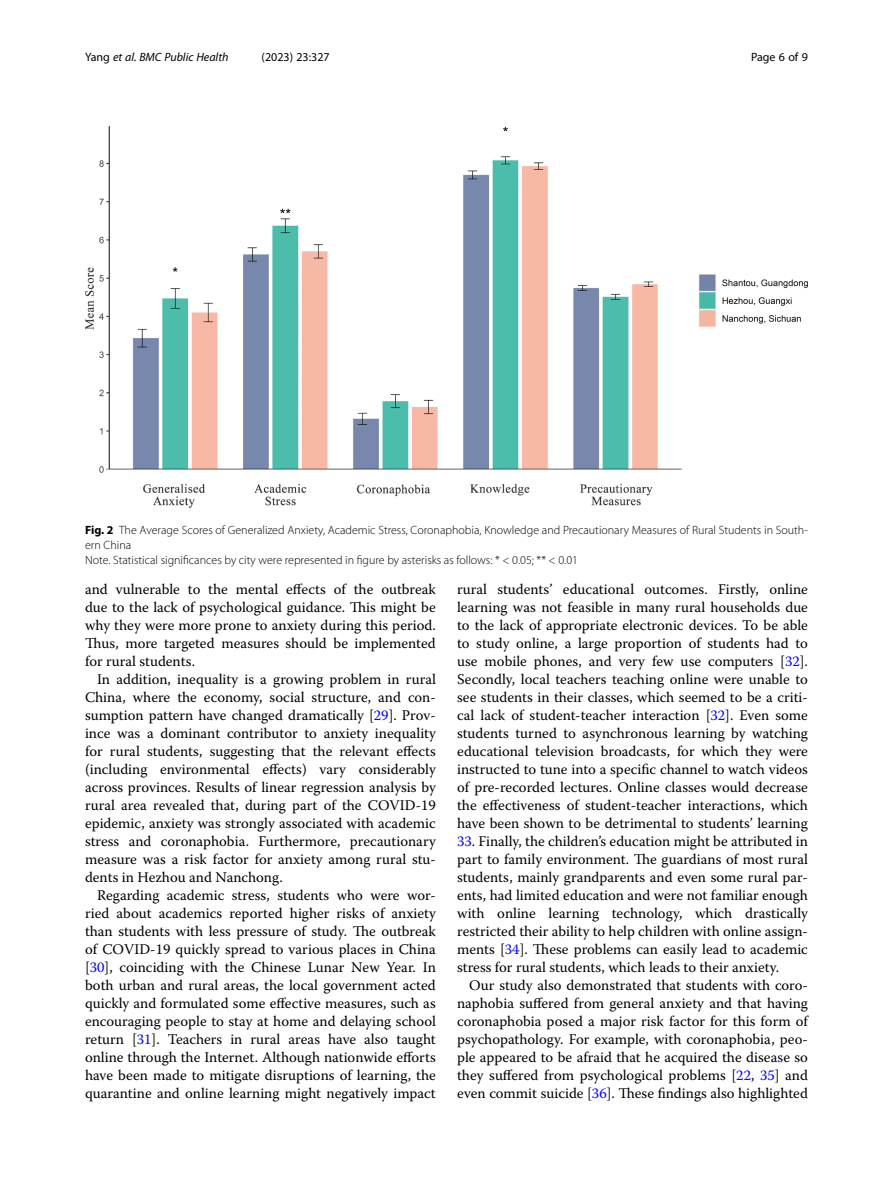
<style>
.page{position:relative;width:893px;height:1191px;background:#fff}
.page>*{position:absolute;margin:0;border:0;box-sizing:border-box;transform-origin:0 0}
.Body_Text_Indent{font:14.7px/18px "Warnock Pro";color:#000;text-align:justify}
.Body_Text{font:14.7px/18px "Warnock Pro";color:#000;text-align:justify}
.Figure_Caption{font:300 12px/15px "Myriad Pro";color:#000}
.t1{font:italic 12px "Myriad Pro";color:#000}
.t2{font:12px "Myriad Pro";color:#000}
.s1{font-style:normal}
.s2{font-weight:700}
.s3{color:#00f}
</style>
<div class="page">
<img style="left:85px;top:126px;width:723px;height:381px">
<p class="t1" style="left:85px;top:50px;width:145px"><span class="s1">Yang</span> et al. BMC Public Health</p>
<p class="t2" style="left:262px;top:50px;width:70px">(2023) 23:327</p>
<p class="t2" style="left:751px;top:50px;width:58px">Page 6 of 9</p>
<p class="Figure_Caption" style="left:85px;top:523px;width:724px"><span class="s2">Fig. 2</span> The Average Scores of Generalized Anxiety, Academic Stress, Coronaphobia, Knowledge and Precautionary Measures of Rural Students in South&shy;ern China</p>
<p class="Figure_Caption" style="left:85px;top:553px;width:494px">Note. Statistical significances by city were represented in figure by asterisks as follows: * &lt; 0.05; ** &lt; 0.01</p>
<p class="Body_Text" style="left:85px;top:580px;width:352px">and vulnerable to the mental effects of the outbreak due to the lack of psychological guidance. This might be why they were more prone to anxiety during this period.<br>Thus, more targeted measures should be implemented for rural students.</p>
<p class="Body_Text_Indent" style="left:85px;top:670px;width:352px;text-indent:12px">In addition, inequality is a growing problem in rural China, where the economy, social structure, and con&shy;sumption pattern have changed dramatically [<span class="s3">29</span>]. Prov&shy;ince was a dominant contributor to anxiety inequality for rural students, suggesting that the relevant effects (including environmental effects) vary considerably across provinces. Results of linear regression analysis by rural area revealed that, during part of the COVID-19 epidemic, anxiety was strongly associated with academic stress and coronaphobia. Furthermore, precautionary measure was a risk factor for anxiety among rural stu&shy;dents in Hezhou and Nanchong.</p>
<p class="Body_Text_Indent" style="left:85px;top:886px;width:352px;text-indent:12px">Regarding academic stress, students who were wor&shy;ried about academics reported higher risks of anxiety than students with less pressure of study. The outbreak of COVID-19 quickly spread to various places in China [<span class="s3">30</span>], coinciding with the Chinese Lunar New Year. In both urban and rural areas, the local government acted quickly and formulated some effective measures, such as encouraging people to stay at home and delaying school return [<span class="s3">31</span>]. Teachers in rural areas have also taught online through the Internet. Although nationwide efforts have been made to mitigate disruptions of learning, the quarantine and online learning might negatively impact</p>
<p class="Body_Text_Indent" style="left:457px;top:580px;width:352px">rural students’ educational outcomes. Firstly, online learning was not feasible in many rural households due to the lack of appropriate electronic devices. To be able to study online, a large proportion of students had to use mobile phones, and very few use computers [<span class="s3">32</span>].<br>Secondly, local teachers teaching online were unable to see students in their classes, which seemed to be a criti&shy;cal lack of student-teacher interaction [<span class="s3">32</span>]. Even some students turned to asynchronous learning by watching educational television broadcasts, for which they were instructed to tune into a specific channel to watch videos of pre-recorded lectures. Online classes would decrease the effectiveness of student-teacher interactions, which have been shown to be detrimental to students’ learning</p>
<p class="Body_Text_Indent" style="left:457px;top:832px;width:352px"><span class="s3">33</span>. Finally, the children’s education might be attributed in part to family environment. The guardians of most rural students, mainly grandparents and even some rural par&shy;ents, had limited education and were not familiar enough with online learning technology, which drastically restricted their ability to help children with online assign&shy;ments [<span class="s3">34</span>]. These problems can easily lead to academic stress for rural students, which leads to their anxiety.</p>
<p class="Body_Text_Indent" style="left:457px;top:976px;width:352px;text-indent:12px">Our study also demonstrated that students with coro&shy;naphobia suffered from general anxiety and that having coronaphobia posed a major risk factor for this form of psychopathology. For example, with coronaphobia, peo&shy;ple appeared to be afraid that he acquired the disease so they suffered from psychological problems [<span class="s3">22</span>, <span class="s3">35</span>] and even commit suicide [<span class="s3">36</span>]. These findings also highlighted</p>
</div>
